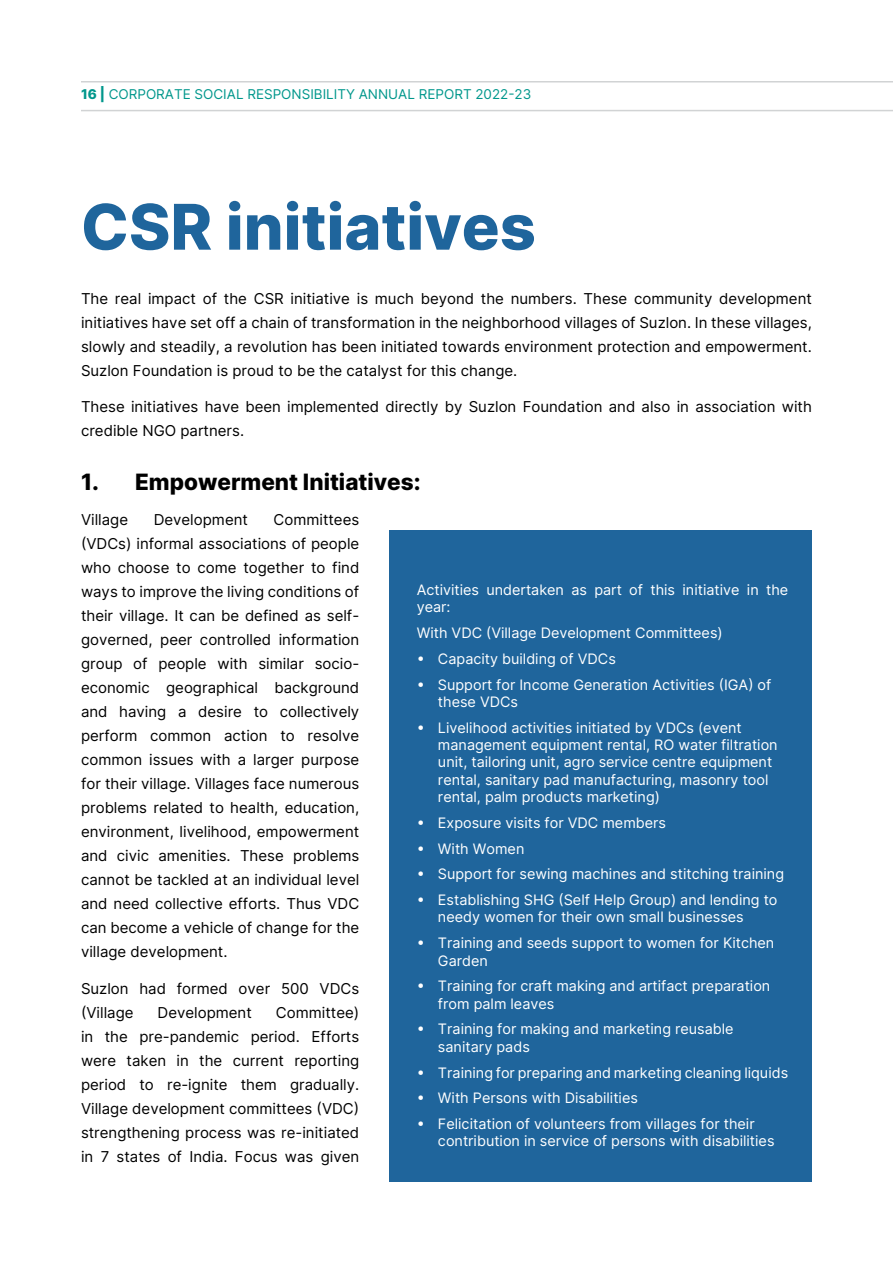
<style>
.page{position:relative;width:893px;height:1263px;background:#fff}
.page>*{position:absolute;margin:0;border:0;box-sizing:border-box;transform-origin:0 0}
.t1{font:63px "Inter";color:#1f659c}
.t2{font:22.5px "Inter";color:#000}
.t3{font:15px/24px "Inter";color:#000;text-align:justify}
.t4{font:14.4px/17.2px "Inter";color:#fff}
.t5{font:13.5px "Inter";color:#00978c}
</style>
<div class="page">
<hr style="left:81px;top:81px;width:812px;height:2px;background:#d1d3d4">
<hr style="left:81px;top:110px;width:812px;height:1px;background:#d1d3d4">
<div style="left:389px;top:530px;width:423px;height:651px;background:#1f659c"></div>
<p class="t5" style="left:81px;top:84px;width:452px">16 | CORPORATE SOCIAL RESPONSIBILITY ANNUAL REPORT 2022-23</p>
<h1 class="t1" style="left:81px;top:181px;width:456px">CSR initiatives</h1>
<p class="t3" style="left:81px;top:286px;width:732px">The real impact of the CSR initiative is much beyond the numbers. These community development initiatives have set off a chain of transformation in the neighborhood villages of Suzlon. In these villages, slowly and steadily, a revolution has been initiated towards environment protection and empowerment.<br>Suzlon Foundation is proud to be the catalyst for this change.</p>
<p class="t3" style="left:81px;top:395px;width:732px">These initiatives have been implemented directly by Suzlon Foundation and also in association with credible NGO partners.</p>
<h2 class="t2" style="left:81px;top:465px;width:341px">1. Empowerment Initiatives:</h2>
<p class="t3" style="left:81px;top:507px;width:49px">Village</p>
<p class="t3" style="left:154px;top:507px;width:96px">Development</p>
<p class="t3" style="left:81px;top:507px;width:280px;text-indent:193px">Committees (VDCs) informal associations of people who choose to come together to find ways to improve the living conditions of their village. It can be defined as self&shy;governed, peer controlled information group of people with similar socio&shy;economic geographical background and having a desire to collectively perform common action to resolve common issues with a larger purpose for their village. Villages face numerous problems related to health, education, environment, livelihood, empowerment and civic amenities. These problems cannot be tackled at an individual level and need collective efforts. Thus VDC can become a vehicle of change for the village development.</p>
<p class="t3" style="left:81px;top:976px;width:280px">Suzlon had formed over 500 VDCs (Village</p>
<p class="t3" style="left:81px;top:1000px;width:280px;text-indent:195px">Committee) in the pre-pandemic period. Efforts were taken in the current reporting period to re-ignite them gradually.<br>Village development committees (VDC) strengthening process was re-initiated in 7 states of India. Focus was given</p>
<p class="t3" style="left:158px;top:1000px;width:96px">Development</p>
<p class="t4" style="left:417px;top:581px;width:373px">Activities undertaken as part of this initiative in the year:</p>
<p class="t4" style="left:417px;top:624px;width:308px">With VDC (Village Development Committees)</p>
<p class="t4" style="left:417px;top:650px;width:201px">• Capacity building of VDCs</p>
<p class="t4" style="left:438px;top:676px;width:335px;text-indent:-21px">• Support for Income Generation Activities (IGA) of these VDCs</p>
<p class="t4" style="left:438px;top:719px;width:341px;text-indent:-21px">• Livelihood activities initiated by VDCs (event management equipment rental, RO water filtration unit, tailoring unit, agro service centre equipment rental, sanitary pad manufacturing, masonry tool rental, palm products marketing)</p>
<p class="t4" style="left:417px;top:814px;width:251px">• Exposure visits for VDC members</p>
<p class="t4" style="left:417px;top:839px;width:109px">• With Women</p>
<p class="t4" style="left:417px;top:865px;width:369px">• Support for sewing machines and stitching training</p>
<p class="t4" style="left:438px;top:891px;width:341px;text-indent:-21px">• Establishing SHG (Self Help Group) and lending to needy women for their own small businesses</p>
<p class="t4" style="left:438px;top:934px;width:338px;text-indent:-21px">• Training and seeds support to women for Kitchen<br>Garden</p>
<p class="t4" style="left:438px;top:977px;width:334px;text-indent:-21px">• Training for craft making and artifact preparation from palm leaves</p>
<p class="t4" style="left:438px;top:1020px;width:297px;text-indent:-21px">• Training for making and marketing reusable sanitary pads</p>
<p class="t4" style="left:417px;top:1063px;width:373px">• Training for preparing and marketing cleaning liquids</p>
<p class="t4" style="left:417px;top:1089px;width:223px">• With Persons with Disabilities</p>
<p class="t4" style="left:438px;top:1115px;width:338px;text-indent:-21px">• Felicitation of volunteers from villages for their contribution in service of persons with disabilities</p>
</div>
